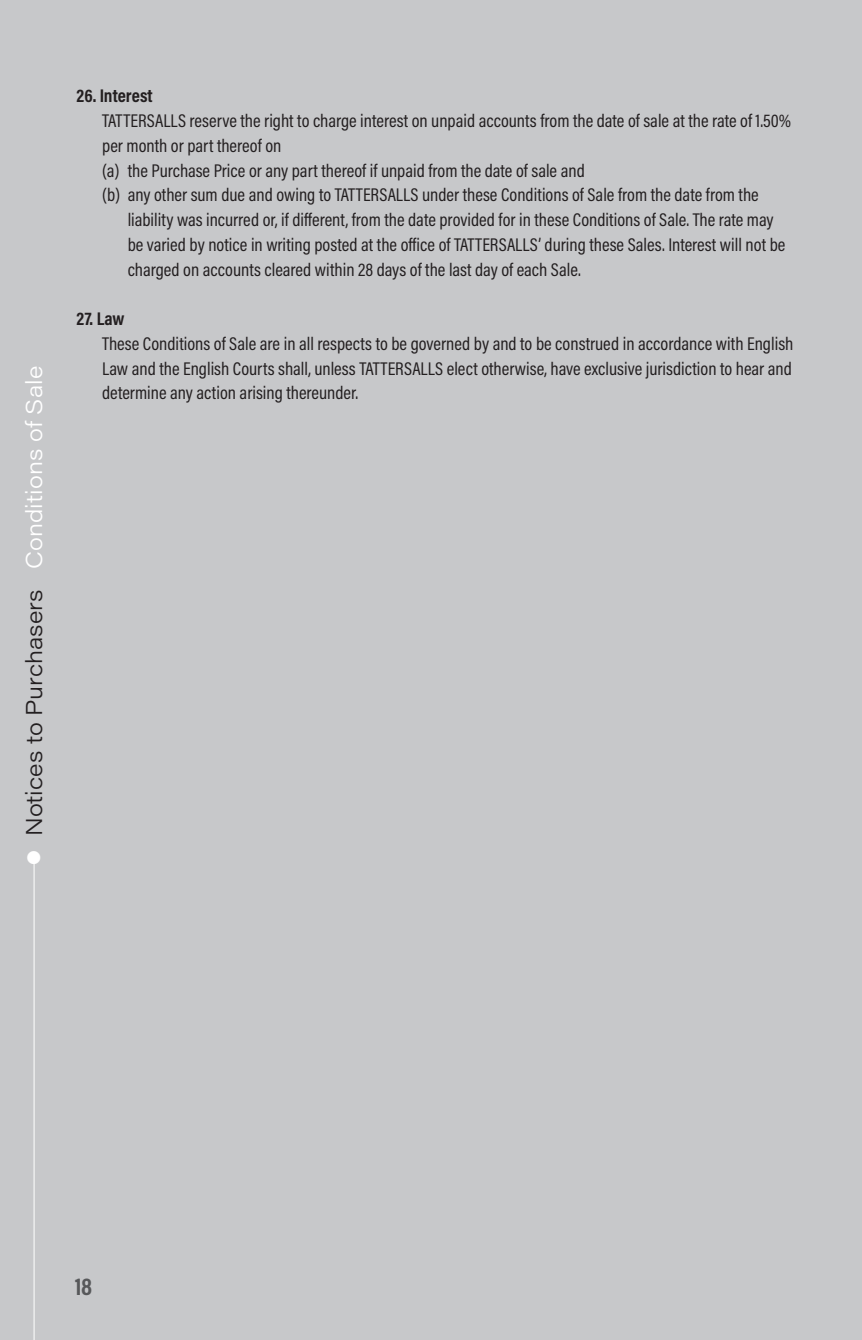
<style>
.page{position:relative;width:862px;height:1340px;background:#fff}
.page>*{position:absolute;margin:0;border:0;box-sizing:border-box;transform-origin:0 0}
.t1{font:700 24.75px "Acumin Pro Cond";color:#57585a}
.t2{font:300 22.5px "Acumin Pro Wide";color:#231f20}
.t3{font:18.45px/24.8px "Acumin Pro Cond";color:#231f20}
.t4{font:700 18.45px "Acumin Pro Cond";color:#231f20}
.s1{color:#fff}
</style>
<div class="page">
<div style="left:0;top:0;width:861px;height:1339px;background:#c7c8ca"></div>
<hr style="left:34px;top:855px;width:1px;height:484px;background:#fff">
<p class="t2" style="left:18px;top:866px;width:501px;rotate:-90deg"><span class="s1">●</span> Notices to Purchasers <span class="s1">Conditions of Sale</span></p>
<p class="t4" style="left:77px;top:84px;width:78px">26. Interest</p>
<p class="t3" style="left:102px;top:108px;width:690px">TATTERSALLS reserve the right to charge interest on unpaid accounts from the date of sale at the rate of 1.50% per month or part thereof on</p>
<p class="t3" style="left:102px;top:157px;width:484px">(a) the Purchase Price or any part thereof if unpaid from the date of sale and</p>
<p class="t3" style="left:128px;top:182px;width:658px;text-indent:-26px">(b) any other sum due and owing to TATTERSALLS under these Conditions of Sale from the date from the liability was incurred or, if different, from the date provided for in these Conditions of Sale. The rate may be varied by notice in writing posted at the office of TATTERSALLS’ during these Sales. Interest will not be charged on accounts cleared within 28 days of the last day of each Sale.</p>
<p class="t4" style="left:77px;top:306px;width:49px">27. Law</p>
<p class="t3" style="left:102px;top:331px;width:692px;text-align:justify">These Conditions of Sale are in all respects to be governed by and to be construed in accordance with English Law and the English Courts shall, unless TATTERSALLS elect otherwise, have exclusive jurisdiction to hear and determine any action arising thereunder.</p>
<h1 class="t1" style="left:75px;top:1269px;width:19px">18</h1>
</div>
